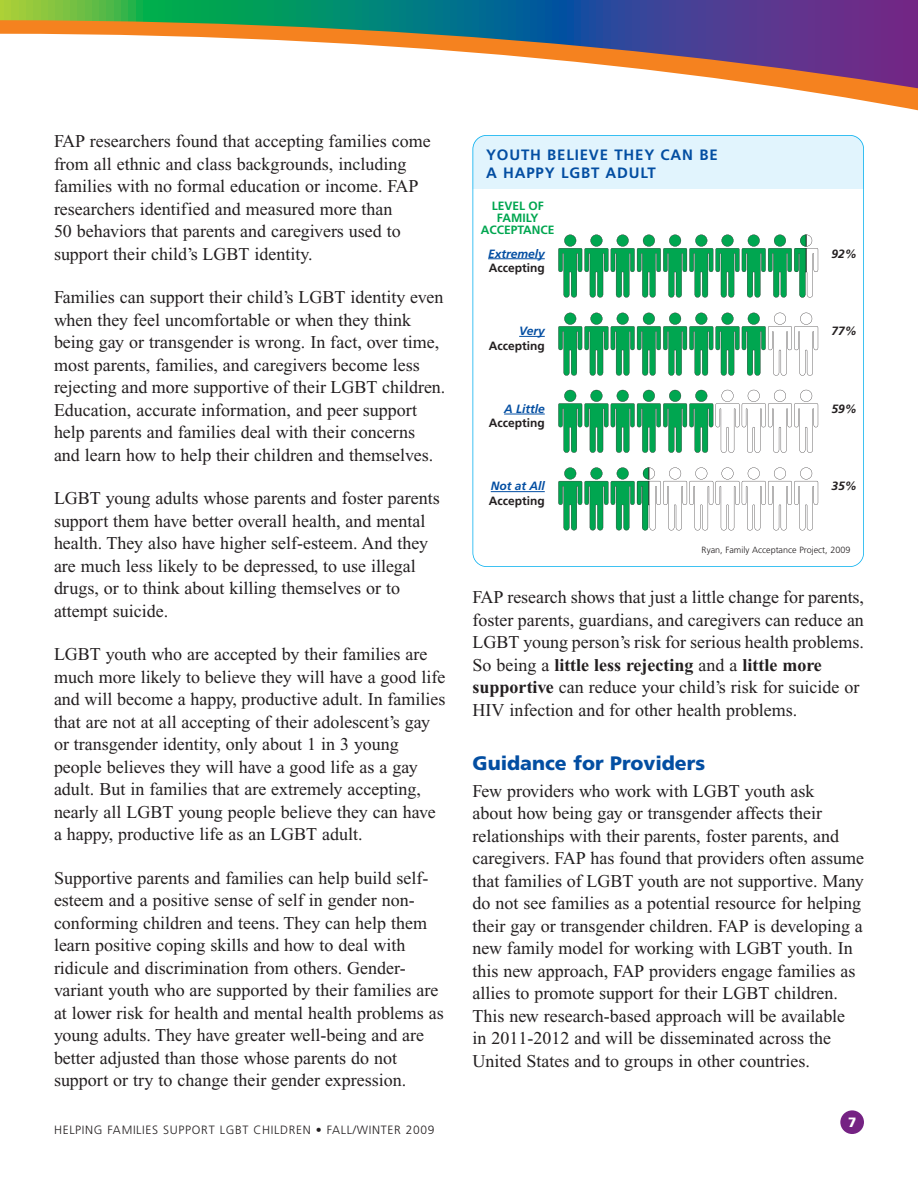
<style>
.page{position:relative;width:918px;height:1188px;background:#fff}
.page>*{position:absolute;margin:0;border:0;box-sizing:border-box;transform-origin:0 0}
.t1{font:900 19.5px "Frutiger";color:#034ea2}
.t2{font:18px/22.5px "Times New Roman";color:#231f20}
.t3{font:700 15px/18px "Frutiger";letter-spacing:.055em;color:#034ea2}
.t4{font:900 13.5px "Frutiger";color:#fff}
.t5{font:300 12px "Frutiger";letter-spacing:.055em;color:#231f20}
.t6{font:700 12px "Frutiger";color:#231f20}
.t7{font:italic 700 12px "Frutiger";color:#034ea2}
.t8{font:700 12px/12px "Frutiger";color:#00a650;text-align:center}
.t9{font:italic 700 12px "Frutiger";color:#231f20}
.t10{font:300 9px "Frutiger";color:#231f20}
.s1{font-weight:700}
</style>
<div class="page">
<svg style="left:0;top:0;width:918px;height:20px;background:#2f7277"></svg>
<svg style="left:0;top:20px;width:918px;height:91px"></svg>
<div style="left:840px;top:1110px;width:24px;height:24px;background:#752283;border-radius:50%"></div>
<div style="left:472px;top:135px;width:392px;height:81px;background:#e1f4fd;border-radius:14px"></div>
<div style="left:472px;top:189px;width:392px;height:150px;background:#fff"></div>
<div style="left:472px;top:135px;width:392px;height:432px;border:2px solid #00aeef;border-radius:14px"></div>
<svg style="left:519px;top:336px;width:26px;height:1px"></svg>
<hr style="left:488px;top:258px;width:57px;height:1px;background:#034ea2">
<hr style="left:504px;top:414px;width:41px;height:1px;background:#034ea2">
<hr style="left:491px;top:491px;width:54px;height:1px;background:#034ea2">
<svg style="left:558px;top:235px;width:260px;height:62px"></svg>
<svg style="left:558px;top:313px;width:260px;height:63px"></svg>
<svg style="left:558px;top:390px;width:260px;height:63px"></svg>
<svg style="left:558px;top:467px;width:260px;height:63px"></svg>
<p class="t2" style="left:54px;top:132px;width:378px">FAP researchers found that accepting families come from all ethnic and class backgrounds, including families with no formal education or income. FAP researchers identified and measured more than<br>50 behaviors that parents and caregivers used to support their child’s LGBT identity.</p>
<p class="t2" style="left:54px;top:288px;width:393px">Families can support their child’s LGBT identity even when they feel uncomfortable or when they think being gay or transgender is wrong. In fact, over time, most parents, families, and caregivers become less rejecting and more supportive of their LGBT children.<br>Education, accurate information, and peer support help parents and families deal with their concerns and learn how to help their children and themselves.</p>
<p class="t2" style="left:54px;top:489px;width:387px">LGBT young adults whose parents and foster parents support them have better overall health, and mental health. They also have higher self-esteem. And they are much less likely to be depressed, to use illegal drugs, or to think about killing themselves or to attempt suicide.</p>
<p class="t2" style="left:54px;top:645px;width:393px">LGBT youth who are accepted by their families are much more likely to believe they will have a good life and will become a happy, productive adult. In families that are not at all accepting of their adolescent’s gay or transgender identity, only about 1 in 3 young people believes they will have a good life as a gay adult. But in families that are extremely accepting, nearly all LGBT young people believe they can have a happy, productive life as an LGBT adult.</p>
<p class="t2" style="left:54px;top:868px;width:391px">Supportive parents and families can help build self&shy;esteem and a positive sense of self in gender non&shy;conforming children and teens. They can help them learn positive coping skills and how to deal with ridicule and discrimination from others. Gender&shy;variant youth who are supported by their families are at lower risk for health and mental health problems as young adults. They have greater well-being and are better adjusted than those whose parents do not support or try to change their gender expression.</p>
<p class="t5" style="left:54px;top:1125px;width:382px">HELPING FAMILIES SUPPORT LGBT CHILDREN • FALL/WINTER 2009</p>
<p class="t3" style="left:486px;top:147px;width:233px">YOUTH BELIEVE THEY CAN BE<br>A HAPPY LGBT ADULT</p>
<p class="t8" style="left:481px;top:201px;width:75px">LEVEL OF<br>FAMILY<br>ACCEPTANCE</p>
<p class="t7" style="left:488px;top:249px;width:58px">Extremely</p>
<p class="t6" style="left:489px;top:263px;width:57px">Accepting</p>
<p class="t9" style="left:832px;top:249px;width:27px">92%</p>
<p class="t7" style="left:519px;top:326px;width:27px">Very</p>
<p class="t6" style="left:489px;top:341px;width:57px">Accepting</p>
<p class="t9" style="left:832px;top:326px;width:27px">77%</p>
<p class="t7" style="left:504px;top:404px;width:42px">A Little</p>
<p class="t6" style="left:489px;top:418px;width:57px">Accepting</p>
<p class="t9" style="left:832px;top:404px;width:27px">59%</p>
<p class="t7" style="left:491px;top:481px;width:56px">Not at All</p>
<p class="t6" style="left:489px;top:496px;width:57px">Accepting</p>
<p class="t9" style="left:832px;top:481px;width:27px">35%</p>
<p class="t10" style="left:701px;top:546px;width:151px">Ryan, Family Acceptance Project, 2009</p>
<p class="t2" style="left:472px;top:588px;width:393px">FAP research shows that just a little change for parents, foster parents, guardians, and caregivers can reduce an LGBT young person’s risk for serious health problems.<br>So being a <span class="s1">little less rejecting</span> and a <span class="s1">little more supportive</span> can reduce your child’s risk for suicide or HIV infection and for other health problems.</p>
<p class="t1" style="left:472px;top:755px;width:234px">Guidance for Providers</p>
<p class="t2" style="left:472px;top:781px;width:393px">Few providers who work with LGBT youth ask<br>about how being gay or transgender affects their relationships with their parents, foster parents, and caregivers. FAP has found that providers often assume that families of LGBT youth are not supportive. Many do not see families as a potential resource for helping their gay or transgender children. FAP is developing a new family model for working with LGBT youth. In this new approach, FAP providers engage families as allies to promote support for their LGBT children.<br>This new research-based approach will be available<br>in 2011-2012 and will be disseminated across the United States and to groups in other countries.</p>
<p class="t4" style="left:848px;top:1117px;width:10px">7</p>
</div>
